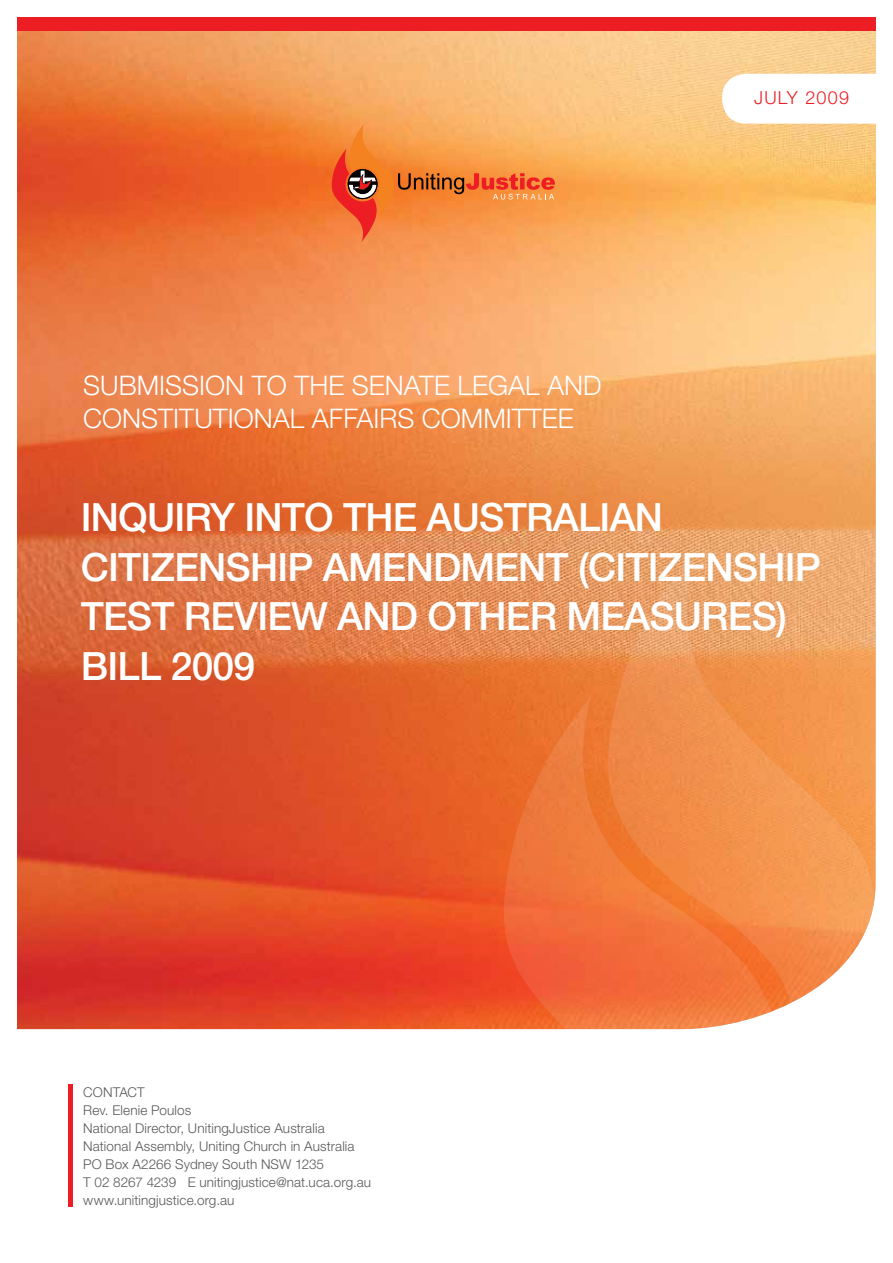
<style>
.page{position:relative;width:893px;height:1263px;background:#fff}
.page>*{position:absolute;margin:0;border:0;box-sizing:border-box;transform-origin:0 0}
.t1{font:500 39px/49.5px "Helvetica Neue LT Std";letter-spacing:-.02em;color:#fff}
.t2{font:300 27px "Helvetica Neue LT Std";color:#fff}
.t3{font:300 18px "Helvetica Neue LT Std";letter-spacing:.07em;color:#ed1d24}
.t4{font:300 13.5px/18px "Helvetica Neue LT Std";letter-spacing:.01em;color:#58595b}
</style>
<div class="page">
<img style="left:17px;top:31px;width:859px;height:998px">
<div style="left:17px;top:17px;width:859px;height:14px;background:#ed1d24"></div>
<svg style="left:722px;top:74px;width:154px;height:50px"></svg>
<div style="left:68px;top:1084px;width:5px;height:122px;background:#ed1d24"></div>
<svg style="left:502px;top:695px;width:93px;height:335px;background:#ee6d35"></svg>
<svg style="left:595px;top:547px;width:281px;height:483px;background:#f19658"></svg>
<svg style="left:329px;top:124px;width:226px;height:119px;background:#ef8942"></svg>
<h2 class="t2" style="left:83px;top:369px;width:286px">SUBMISSION TO THE senate</h2>
<h2 class="t2" style="left:458px;top:369px;width:109px">legal and</h2>
<h2 class="t2" style="left:83px;top:402px;width:17px">constitutiona</h2>
<h2 class="t2" style="left:290px;top:402px;width:82px">l affairs</h2>
<h2 class="t2" style="left:422px;top:402px;width:18px">committee</h2>
<h3 class="t3" style="left:754px;top:87px;width:97px">ju ly 2009</h3>
<h1 class="t1" style="left:81px;top:492px;width:741px">INQUIRY INTO THE AUSTRALIAN<br>CITIZENSHIP AMENDMENT (CITIZENSHIP<br>TEST REVIEW AND OTHER MEASURES)<br>BILL 2009</h1>
<p class="t4" style="left:83px;top:1083px;width:289px">CONTACT<br>Rev. Elenie Poulos<br>National Director, UnitingJustice Australia National Assembly, Uniting Church in Australia PO Box A2266 Sydney South NSW 1235<br>T 02 8267 4239 E unitingjustice@nat.uca.org.au www.unitingjustice.org.au</p>
</div>
